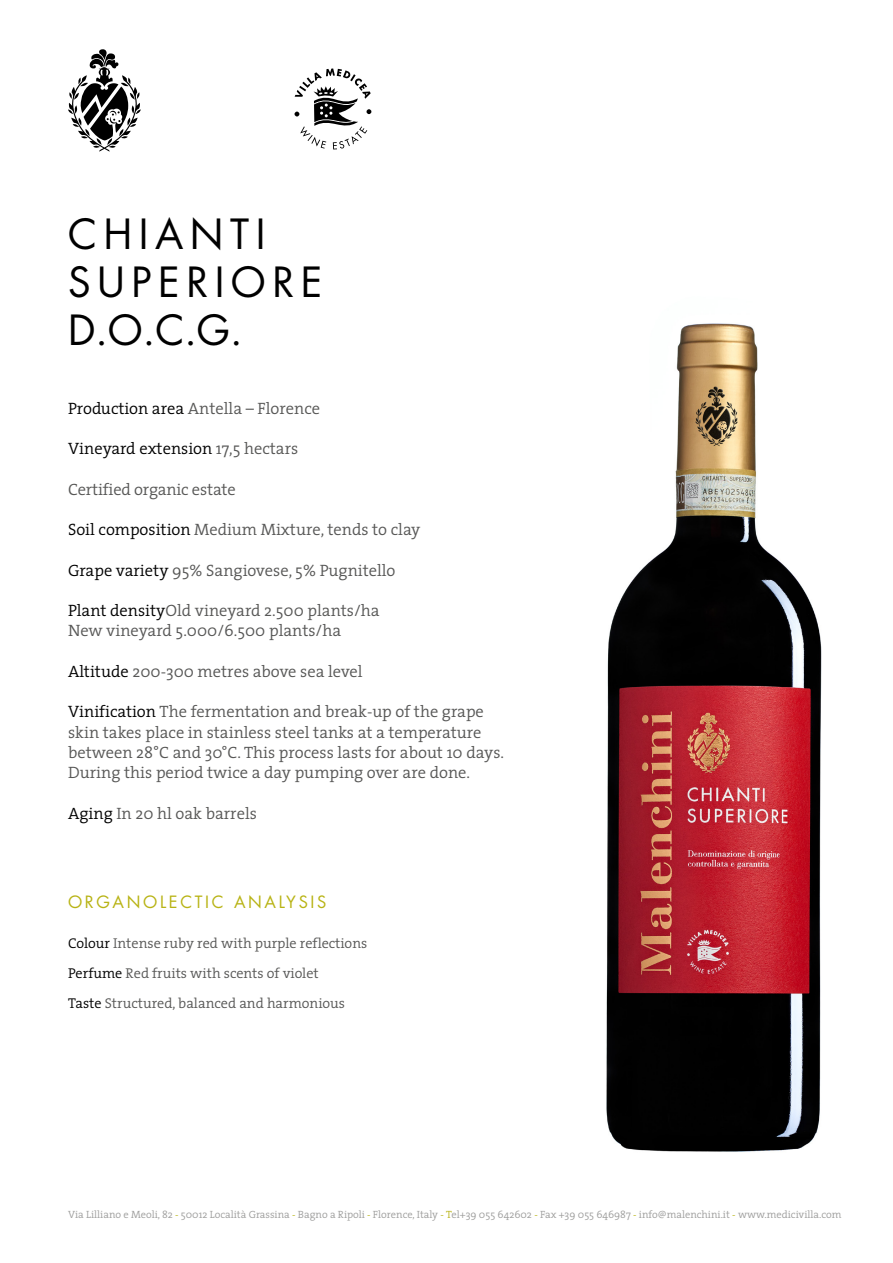
<style>
.page{position:relative;width:893px;height:1263px;background:#fff}
.page>*{position:absolute;margin:0;border:0;box-sizing:border-box;transform-origin:0 0}
.t1{font:40.5px/48px "Futura Std";letter-spacing:.16em;color:#000}
.t2{font:300 16.5px/20.2px "The Serif";color:#575756}
.t3{font:300 16.5px "The Serif";color:#000}
.t4{font:16.5px "Futura Std";letter-spacing:.16em;color:#b8b314}
.t5{font:300 14.25px "The Serif";color:#575756}
.t6{font:300 10.5px "The Serif";color:#9d9d9c}
.s1{color:#000}
.s2{color:#575756}
.s3{color:#b8b314}
</style>
<div class="page">
<img style="left:606px;top:323px;width:216px;height:829px">
<svg style="left:68px;top:49px;width:73px;height:103px"></svg>
<svg style="left:294px;top:68px;width:77px;height:81px"></svg>
<p class="t1" style="left:68px;top:211px;width:199px">CHIANTI</p>
<p class="t1" style="left:68px;top:259px;width:256px">SUPERIORE<br>D.O.C.G.</p>
<p class="t2" style="left:68px;top:397px;width:253px"><span class="s1">Production area</span> Antella – Florence</p>
<p class="t3" style="left:68px;top:435px;width:232px">Vineyard extension <span class="s2">17,5 hectars</span></p>
<p class="t2" style="left:68px;top:478px;width:169px">Certified organic estate</p>
<p class="t2" style="left:68px;top:519px;width:354px"><span class="s1">Soil composition</span> Medium Mixture, tends to clay</p>
<p class="t2" style="left:68px;top:559px;width:329px"><span class="s1">Grape variety</span> 95% Sangiovese, 5% Pugnitello</p>
<p class="t2" style="left:68px;top:600px;width:313px"><span class="s1">Plant density</span>Old vineyard 2.500 plants/ha</p>
<p class="t2" style="left:68px;top:620px;width:275px">New vineyard 5.000/6.500 plants/ha</p>
<p class="t2" style="left:68px;top:660px;width:296px"><span class="s1">Altitude</span> 200-300 metres above sea level</p>
<p class="t2" style="left:68px;top:701px;width:438px"><span class="s1">Vinification</span> The fermentation and break-up of the grape skin takes place in stainless steel tanks at a temperature between 28°C and 30°C. This process lasts for about 10 days.<br>During this period twice a day pumping over are done.</p>
<p class="t2" style="left:68px;top:802px;width:190px"><span class="s1">Aging</span> In 20 hl oak barrels</p>
<p class="t4" style="left:68px;top:891px;width:260px">ORGANOLECTIC ANALYSIS</p>
<p class="t5" style="left:68px;top:931px;width:301px"><span class="s1">Colour</span> Intense ruby red with purple reflections</p>
<p class="t5" style="left:68px;top:961px;width:252px"><span class="s1">Perfume</span> Red fruits with scents of violet</p>
<p class="t5" style="left:68px;top:991px;width:279px"><span class="s1">Taste</span> Structured, balanced and harmonious</p>
<p class="t6" style="left:68px;top:1206px;width:775px">Via Lilliano e Meoli, 82 <span class="s3">-</span> 50012 Località Grassina <span class="s3">-</span> Bagno a Ripoli <span class="s3">-</span> Florence, Italy <span class="s3">- T</span>el+39 055 642602 <span class="s3">-</span> Fax +39 055 646987 <span class="s3">-</span> info@malenchini.it <span class="s3">-</span> www.medicivilla.com</p>
</div>
